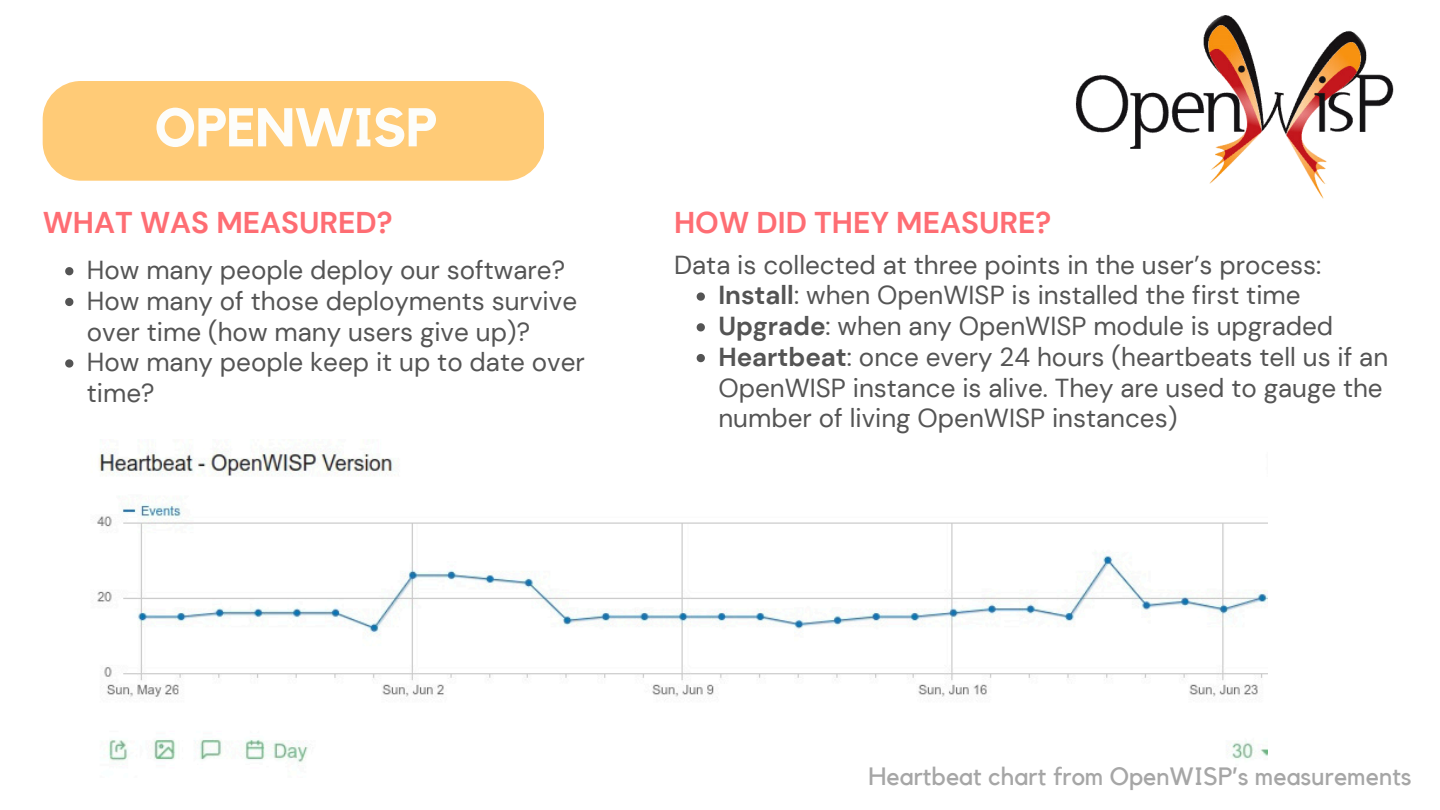
<style>
.page{position:relative;width:1440px;height:810px;background:#fff}
.page>*{position:absolute;margin:0;border:0;box-sizing:border-box;transform-origin:0 0}
.t1{font:700 53.9px "Kollektif";color:#fdfdfa}
.t2{font:700 30px "DM Sans";color:#fe6d73}
.t3{font:26px/30.8px "DM Sans";color:#545454}
.t4{font:25px "Kollektif";color:#a6a6a6}
.s1{font-weight:700}
</style>
<div class="page">
<div style="left:43px;top:81px;width:501px;height:100px;background:#ffcb77;border-radius:38px"></div>
<img style="left:97px;top:450px;width:1171px;height:314px">
<img style="left:1075px;top:15px;width:319px;height:184px">
<svg style="left:697px;top:292px;width:8px;height:9px"></svg>
<svg style="left:697px;top:323px;width:8px;height:8px"></svg>
<svg style="left:697px;top:354px;width:8px;height:8px"></svg>
<svg style="left:65px;top:267px;width:8px;height:8px"></svg>
<svg style="left:65px;top:298px;width:8px;height:8px"></svg>
<svg style="left:65px;top:359px;width:8px;height:9px"></svg>
<p class="t1" style="left:155px;top:103px;width:283px">OPENWISP</p>
<p class="t2" style="left:43px;top:203px;width:351px">WHAT WAS MEASURED?</p>
<p class="t2" style="left:674px;top:203px;width:379px">HOW DID THEY MEASURE?</p>
<h2 class="t3" style="left:87px;top:255px;width:480px">How many people deploy our software?</h2>
<p class="t3" style="left:87px;top:286px;width:492px">How many of those deployments survive over time (how many users give up)?</p>
<p class="t3" style="left:87px;top:347px;width:500px">How many people keep it up to date over time?</p>
<h2 class="t3" style="left:674px;top:249px;width:649px">Data is collected at three points in the user’s process:</h2>
<p class="t3" style="left:718px;top:280px;width:584px"><span class="s1">Install</span>: when OpenWISP is installed the first time</p>
<p class="t3" style="left:718px;top:311px;width:616px"><span class="s1">Upgrade</span>: when any OpenWISP module is upgraded</p>
<p class="t3" style="left:718px;top:342px;width:671px"><span class="s1">Heartbeat</span>: once every 24 hours (heartbeats tell us if an<br>OpenWISP instance is alive. They are used to gauge the number of living OpenWISP instances)</p>
<p class="t4" style="left:868px;top:765px;width:545px">Heartbeat chart from OpenWISP’s measurements</p>
</div>
